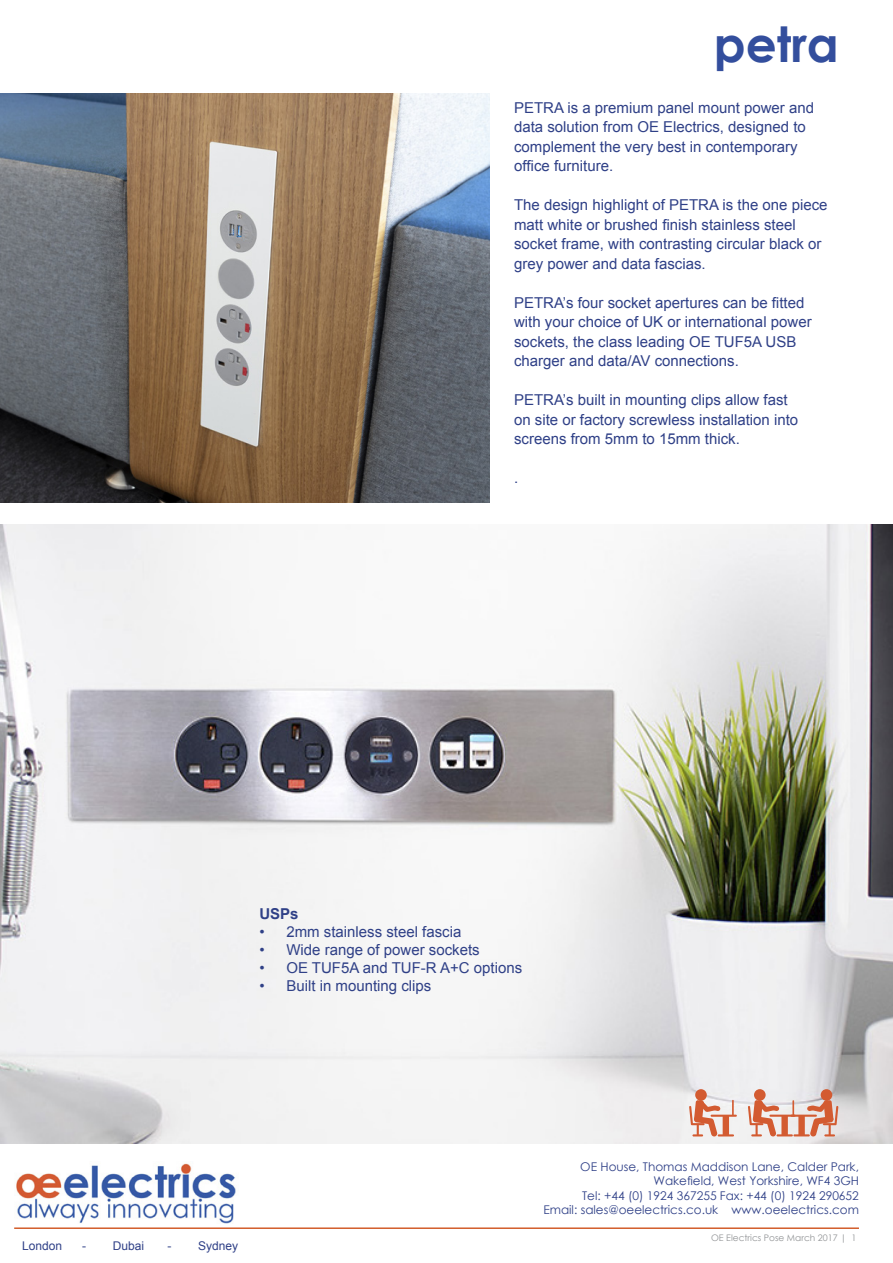
<style>
.page{position:relative;width:893px;height:1263px;background:#fff}
.page>*{position:absolute;margin:0;border:0;box-sizing:border-box;transform-origin:0 0}
.t1{font:700 48.45px "Century Gothic";color:#334e9d}
.t2{font:15px/19.5px "Arial";color:#2f4087}
.t3{font:700 15px "Arial";color:#2f4087}
.t4{font:12px/14.4px "Century Gothic";color:#2f4087;text-align:right}
.t5{font:12px "Arial";color:#2f4087}
.t6{font:9px "Century Gothic";color:#929496}
</style>
<div class="page">
<img style="left:16px;top:1163px;width:220px;height:61px">
<hr style="left:14px;top:1227px;width:845px;height:2px;background:#d35d2b">
<img style="left:0;top:94px;width:489px;height:408px">
<img style="left:0;top:525px;width:893px;height:618px">
<div style="left:754px;top:1089px;width:12px;height:12px;background:#d35b31;border-radius:50%"></div>
<div style="left:821px;top:1089px;width:11px;height:12px;background:#d35b31;border-radius:50%"></div>
<svg style="left:748px;top:1100px;width:90px;height:37px;background:#e0ab9a"></svg>
<div style="left:695px;top:1089px;width:12px;height:12px;background:#d35b31;border-radius:50%"></div>
<svg style="left:689px;top:1100px;width:48px;height:37px"></svg>
<h1 class="t1" style="left:714px;top:7px;width:127px">petra</h1>
<p class="t2" style="left:514px;top:98px;width:302px">PETRA is a premium panel mount power and data solution from OE Electrics, designed to complement the very best in contemporary office furniture.</p>
<p class="t2" style="left:514px;top:195px;width:315px">The design highlight of PETRA is the one piece matt white or brushed finish stainless steel socket frame, with contrasting circular black or grey power and data fascias.</p>
<p class="t2" style="left:514px;top:293px;width:299px">PETRA’s four socket apertures can be fitted with your choice of UK or international power sockets, the class leading OE TUF5A USB charger and data/AV connections.</p>
<p class="t2" style="left:514px;top:390px;width:286px">PETRA’s built in mounting clips allow fast on site or factory screwless installation into screens from 5mm to 15mm thick.</p>
<p class="t2" style="left:514px;top:468px;width:6px">.</p>
<p class="t3" style="left:259px;top:903px;width:41px">USPs</p>
<p class="t2" style="left:259px;top:922px;width:204px">• 2mm stainless steel fascia</p>
<p class="t2" style="left:259px;top:940px;width:222px">• Wide range of power sockets</p>
<p class="t2" style="left:259px;top:958px;width:264px">• OE TUF5A and TUF-R A+C options</p>
<p class="t2" style="left:259px;top:976px;width:174px">• Built in mounting clips</p>
<p class="t5" style="left:22px;top:1238px;width:42px">London</p>
<p class="t5" style="left:82px;top:1238px;width:64px">- Dubai</p>
<p class="t5" style="left:168px;top:1238px;width:72px">- Sydney</p>
<p class="t4" style="left:543px;top:1159px;width:317px">OE House, Thomas Maddison Lane, Calder Park, Wakefield, West Yorkshire, WF4 3GH<br>Tel: +44 (0) 1924 367255 Fax: +44 (0) 1924 290652<br>Email: sales@oeelectrics.co.uk www.oeelectrics.com</p>
<p class="t6" style="left:711px;top:1231px;width:147px">OE Electrics Pose March 2017 | 1</p>
</div>
